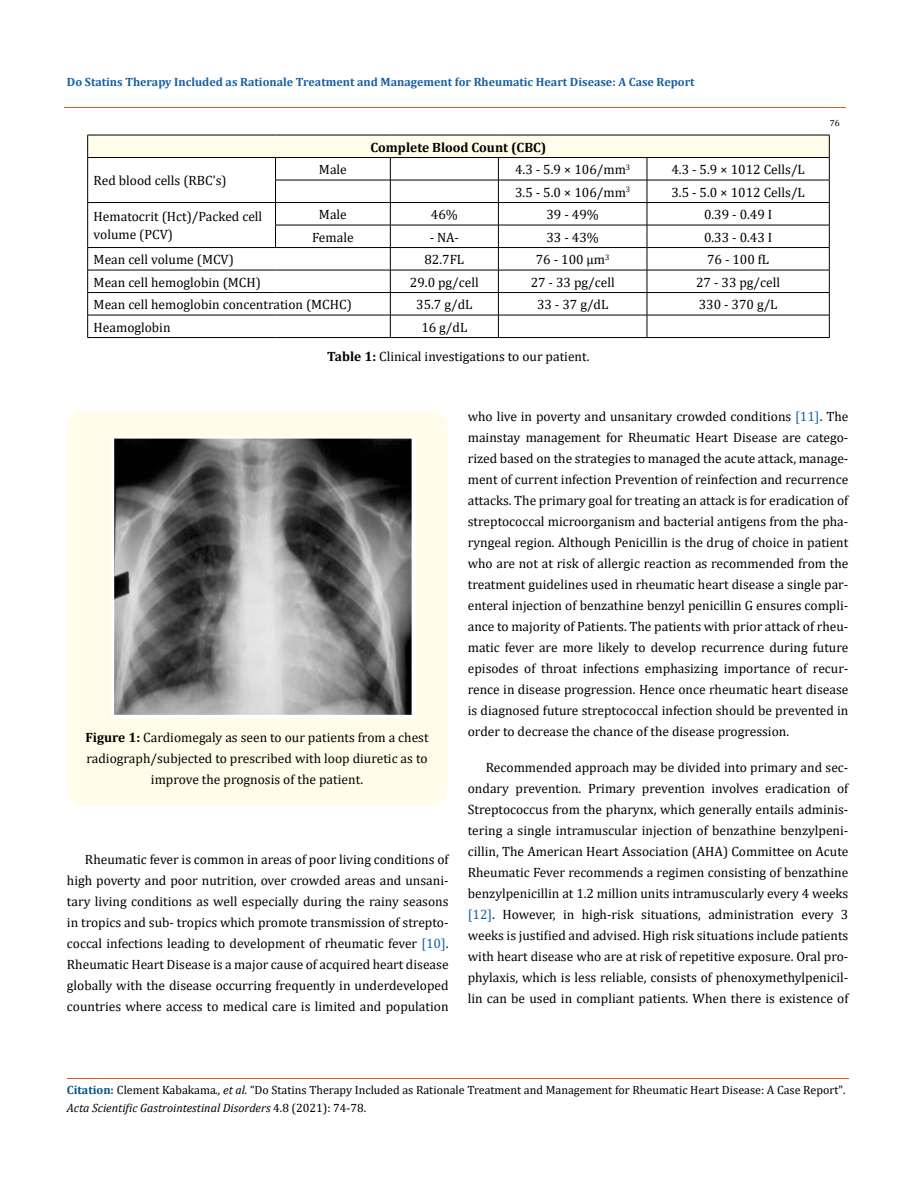
<style>
.page{position:relative;width:917px;height:1188px;background:#fff}
.page>*{position:absolute;margin:0;border:0;box-sizing:border-box;transform-origin:0 0}
.t1{font:13.5px/21px "Cambria";color:#000;text-align:justify}
.t2{font:700 13.5px "Cambria";color:#000}
.t3{font:12px/18px "Cambria";color:#000}
.t4{font:700 12px "Cambria";color:#1560a6}
.t5{font:9px "Cambria";color:#000}
.s1{font-weight:700}
.s2{color:#1560a6}
.s3{font-weight:700;color:#035089}
.s4{font-style:italic}
</style>
<div class="page">
<div style="left:88px;top:135px;width:741px;height:23px;background:#fffde9"></div>
<hr style="left:87px;top:135px;width:188px;height:1px;background:#000">
<hr style="left:275px;top:135px;width:115px;height:1px;background:#000">
<hr style="left:390px;top:135px;width:108px;height:1px;background:#000">
<hr style="left:498px;top:135px;width:149px;height:1px;background:#000">
<hr style="left:647px;top:135px;width:182px;height:1px;background:#000">
<hr style="left:87px;top:157px;width:188px;height:1px;background:#000">
<hr style="left:275px;top:157px;width:115px;height:1px;background:#000">
<hr style="left:390px;top:157px;width:108px;height:1px;background:#000">
<hr style="left:498px;top:157px;width:149px;height:1px;background:#000">
<hr style="left:647px;top:157px;width:182px;height:1px;background:#000">
<hr style="left:275px;top:180px;width:115px;height:1px;background:#000">
<hr style="left:390px;top:180px;width:108px;height:1px;background:#000">
<hr style="left:498px;top:180px;width:149px;height:1px;background:#000">
<hr style="left:647px;top:180px;width:182px;height:1px;background:#000">
<hr style="left:87px;top:202px;width:188px;height:1px;background:#000">
<hr style="left:275px;top:202px;width:115px;height:1px;background:#000">
<hr style="left:390px;top:202px;width:108px;height:1px;background:#000">
<hr style="left:498px;top:202px;width:149px;height:1px;background:#000">
<hr style="left:647px;top:202px;width:182px;height:1px;background:#000">
<hr style="left:275px;top:225px;width:115px;height:1px;background:#000">
<svg style="left:275px;top:158px;width:1px;height:89px"></svg>
<hr style="left:390px;top:225px;width:108px;height:1px;background:#000">
<hr style="left:498px;top:225px;width:149px;height:1px;background:#000">
<hr style="left:647px;top:225px;width:182px;height:1px;background:#000">
<hr style="left:87px;top:247px;width:188px;height:1px;background:#000">
<hr style="left:275px;top:247px;width:115px;height:1px;background:#000">
<hr style="left:390px;top:247px;width:108px;height:1px;background:#000">
<hr style="left:498px;top:247px;width:149px;height:1px;background:#000">
<hr style="left:647px;top:247px;width:182px;height:1px;background:#000">
<hr style="left:87px;top:270px;width:188px;height:1px;background:#000">
<hr style="left:275px;top:270px;width:115px;height:1px;background:#000">
<hr style="left:390px;top:270px;width:108px;height:1px;background:#000">
<hr style="left:498px;top:270px;width:149px;height:1px;background:#000">
<hr style="left:647px;top:270px;width:182px;height:1px;background:#000">
<hr style="left:87px;top:292px;width:188px;height:1px;background:#000">
<hr style="left:275px;top:292px;width:115px;height:1px;background:#000">
<hr style="left:390px;top:292px;width:108px;height:1px;background:#000">
<hr style="left:498px;top:292px;width:149px;height:1px;background:#000">
<hr style="left:647px;top:292px;width:182px;height:1px;background:#000">
<hr style="left:87px;top:315px;width:188px;height:1px;background:#000">
<svg style="left:87px;top:135px;width:1px;height:202px"></svg>
<hr style="left:275px;top:315px;width:115px;height:1px;background:#000">
<hr style="left:390px;top:315px;width:108px;height:1px;background:#000">
<svg style="left:390px;top:158px;width:1px;height:179px"></svg>
<hr style="left:498px;top:315px;width:149px;height:1px;background:#000">
<svg style="left:498px;top:158px;width:1px;height:179px"></svg>
<hr style="left:647px;top:315px;width:182px;height:1px;background:#000">
<svg style="left:646px;top:158px;width:1px;height:179px"></svg>
<svg style="left:829px;top:135px;width:1px;height:202px"></svg>
<hr style="left:87px;top:337px;width:188px;height:1px;background:#000">
<hr style="left:275px;top:337px;width:115px;height:1px;background:#000">
<hr style="left:390px;top:337px;width:108px;height:1px;background:#000">
<hr style="left:498px;top:337px;width:149px;height:1px;background:#000">
<hr style="left:647px;top:337px;width:182px;height:1px;background:#000">
<div style="left:67px;top:411px;width:381px;height:395px;background:#fffde9;border-radius:18px"></div>
<img style="left:112px;top:437px;width:303px;height:281px">
<hr style="left:64px;top:108px;width:781px;height:1px;background:#e05d1a">
<hr style="left:67px;top:1078px;width:781px;height:1px;background:#e05d1a">
<p class="t4" style="left:67px;top:73px;width:629px">Do Statins Therapy Included as Rationale Treatment and Management for Rheumatic Heart Disease: A Case Report</p>
<p class="t1" style="left:94px;top:170px;width:135px">Red blood cells (RBC’s)</p>
<p class="t2" style="left:370px;top:137px;width:177px">Complete Blood Count (CBC)</p>
<p class="t1" style="left:319px;top:159px;width:29px">Male</p>
<p class="t1" style="left:515px;top:159px;width:117px">4.3 - 5.9 × 106/mm<sup>3</sup></p>
<p class="t1" style="left:671px;top:159px;width:135px">4.3 - 5.9 × 1012 Cells/L</p>
<p class="t1" style="left:515px;top:181px;width:117px">3.5 - 5.0 × 106/mm<sup>3</sup></p>
<p class="t1" style="left:671px;top:181px;width:135px">3.5 - 5.0 × 1012 Cells/L</p>
<p class="t1" style="left:94px;top:208px;width:170px;line-height:18px">Hematocrit (Hct)/Packed cell volume (PCV)</p>
<p class="t1" style="left:319px;top:204px;width:29px">Male</p>
<p class="t1" style="left:431px;top:204px;width:28px">46%</p>
<p class="t1" style="left:546px;top:204px;width:54px">39 - 49%</p>
<p class="t1" style="left:704px;top:204px;width:70px">0.39 - 0.49 I</p>
<p class="t1" style="left:312px;top:226px;width:43px">Female</p>
<p class="t1" style="left:430px;top:226px;width:31px">- NA-</p>
<p class="t1" style="left:546px;top:226px;width:54px">33 - 43%</p>
<p class="t1" style="left:704px;top:226px;width:70px">0.33 - 0.43 I</p>
<p class="t1" style="left:94px;top:249px;width:142px">Mean cell volume (MCV)</p>
<p class="t1" style="left:424px;top:249px;width:41px">82.7FL</p>
<p class="t1" style="left:536px;top:249px;width:75px">76 - 100 µm<sup>3</sup></p>
<p class="t1" style="left:707px;top:249px;width:64px">76 - 100 fL</p>
<p class="t1" style="left:94px;top:271px;width:169px">Mean cell hemoglobin (MCH)</p>
<p class="t1" style="left:410px;top:271px;width:70px">29.0 pg/cell</p>
<p class="t1" style="left:530px;top:271px;width:85px">27 - 33 pg/cell</p>
<p class="t1" style="left:696px;top:271px;width:85px">27 - 33 pg/cell</p>
<p class="t1" style="left:94px;top:294px;width:260px">Mean cell hemoglobin concentration (MCHC)</p>
<p class="t1" style="left:416px;top:294px;width:58px">35.7 g/dL</p>
<p class="t1" style="left:537px;top:294px;width:73px">33 - 37 g/dL</p>
<p class="t1" style="left:698px;top:294px;width:80px">330 - 370 g/L</p>
<p class="t1" style="left:94px;top:316px;width:78px">Heamoglobin</p>
<p class="t1" style="left:421px;top:316px;width:47px">16 g/dL</p>
<p class="t1" style="left:327px;top:346px;width:264px"><span class="s1">Table 1:</span> Clinical investigations to our patient.</p>
<p class="t5" style="left:829px;top:118px;width:11px">76</p>
<p class="t1" style="left:85px;top:726px;width:345px;text-align:center"><span class="s1">Figure 1:</span> Cardiomegaly as seen to our patients from a chest radiograph/subjected to prescribed with loop diuretic as to improve the prognosis of the patient.</p>
<p class="t1" style="left:67px;top:849px;width:383px;text-indent:18px">Rheumatic fever is common in areas of poor living conditions of high poverty and poor nutrition, over crowded areas and unsani&shy;tary living conditions as well especially during the rainy seasons in tropics and sub- tropics which promote transmission of strepto&shy;coccal infections leading to development of rheumatic fever <span class="s2">[10]</span>.<br>Rheumatic Heart Disease is a major cause of acquired heart disease globally with the disease occurring frequently in underdeveloped countries where access to medical care is limited and population</p>
<p class="t1" style="left:468px;top:406px;width:382px">who live in poverty and unsanitary crowded conditions <span class="s2">[11]</span>. The mainstay management for Rheumatic Heart Disease are catego&shy;rized based on the strategies to managed the acute attack, manage&shy;ment of current infection Prevention of reinfection and recurrence attacks. The primary goal for treating an attack is for eradication of streptococcal microorganism and bacterial antigens from the pha&shy;ryngeal region. Although Penicillin is the drug of choice in patient who are not at risk of allergic reaction as recommended from the treatment guidelines used in rheumatic heart disease a single par&shy;enteral injection of benzathine benzyl penicillin G ensures compli&shy;ance to majority of Patients. The patients with prior attack of rheu&shy;matic fever are more likely to develop recurrence during future episodes of throat infections emphasizing importance of recur&shy;rence in disease progression. Hence once rheumatic heart disease is diagnosed future streptococcal infection should be prevented in order to decrease the chance of the disease progression.</p>
<p class="t1" style="left:468px;top:757px;width:382px;text-indent:18px">Recommended approach may be divided into primary and sec&shy;ondary prevention. Primary prevention involves eradication of Streptococcus from the pharynx, which generally entails adminis&shy;tering a single intramuscular injection of benzathine benzylpeni&shy;cillin, The American Heart Association (AHA) Committee on Acute Rheumatic Fever recommends a regimen consisting of benzathine benzylpenicillin at 1.2 million units intramuscularly every 4 weeks <span class="s2">[12]</span>. However, in high-risk situations, administration every 3 weeks is justified and advised. High risk situations include patients with heart disease who are at risk of repetitive exposure. Oral pro&shy;phylaxis, which is less reliable, consists of phenoxymethylpenicil&shy;lin can be used in compliant patients. When there is existence of</p>
<p class="t3" style="left:67px;top:1081px;width:780px"><span class="s3">Citation:</span> Clement Kabakama<span class="s4">., et al.</span> “Do Statins Therapy Included as Rationale Treatment and Management for Rheumatic Heart Disease: A Case Report".<br><span class="s4">Acta Scientific Gastrointestinal Disorders</span> 4.8 (2021): 74-78.</p>
</div>
